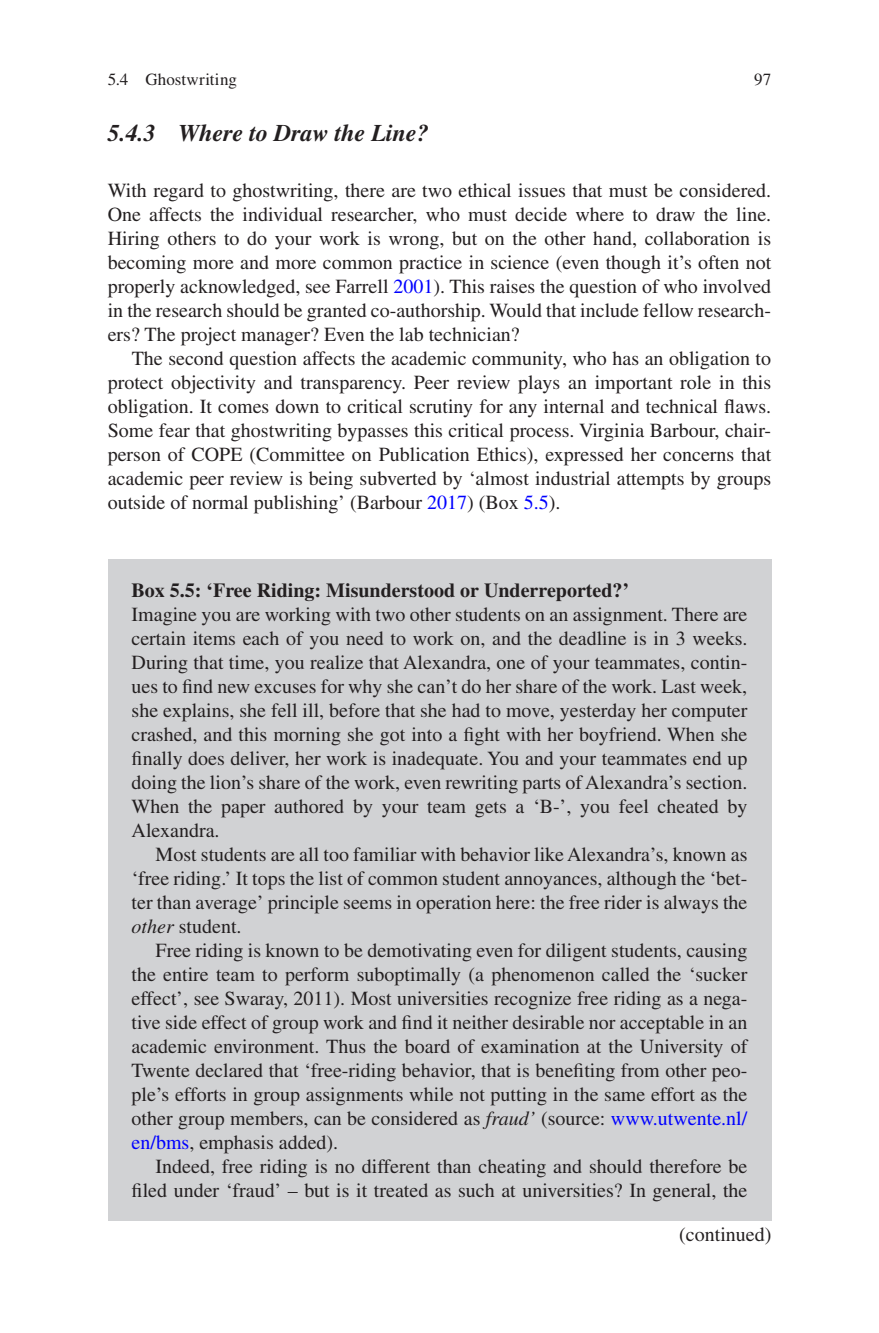
<style>
.page{position:relative;width:879px;height:1333px;background:#fff}
.page>*{position:absolute;margin:0;border:0;box-sizing:border-box;transform-origin:0 0}
._2_hd{font:italic 700 24px "Times LT Std";color:#231f20}
.Text{font:20px/24px "Times LT Std";color:#231f20;text-align:justify}
.Text_flush{font:20px/24px "Times LT Std";color:#231f20;text-align:justify}
.B_1hd_Overview{font:700 20px "Times LT Std";color:#231f20}
.t1{font:17px "Times LT Std";letter-spacing:.01em;color:#231f20}
.s1{color:#00f}
.s2{font-style:italic}
</style>
<div class="page">
<div style="left:108px;top:559px;width:663px;height:661px;background:#d1d2d4"></div>
<p class="t1" style="left:108px;top:70px;width:131px">5.4 Ghostwriting</p>
<h3 class="_2_hd" style="left:108px;top:119px;width:323px">5.4.3 Where to Draw the Line?</h3>
<p class="t1" style="left:754px;top:70px;width:19px">97</p>
<p class="Text_flush" style="left:108px;top:178px;width:665px">With regard to ghostwriting, there are two ethical issues that must be considered.<br>One affects the individual researcher, who must decide where to draw the line.<br>Hiring others to do your work is wrong, but on the other hand, collaboration is becoming more and more common practice in science (even though it’s often not properly acknowledged, see Farrell <span class="s1">2001</span>). This raises the question of who involved in the research should be granted co-authorship. Would that include fellow research&shy;ers? The project manager? Even the lab technician?</p>
<p class="Text" style="left:108px;top:346px;width:665px;text-indent:24px">The second question affects the academic community, who has an obligation to protect objectivity and transparency. Peer review plays an important role in this obligation. It comes down to critical scrutiny for any internal and technical flaws.<br>Some fear that ghostwriting bypasses this critical process. Virginia Barbour, chair&shy;person of COPE (Committee on Publication Ethics), expressed her concerns that academic peer review is being subverted by ‘almost industrial attempts by groups outside of normal publishing’ (Barbour <span class="s1">2017</span>) (Box <span class="s1">5.5</span>).</p>
<p class="B_1hd_Overview" style="left:132px;top:578px;width:499px">Box 5.5: ‘Free Riding: Misunderstood or Underreported?’</p>
<p class="Text_flush" style="left:132px;top:602px;width:617px">Imagine you are working with two other students on an assignment. There are certain items each of you need to work on, and the deadline is in 3 weeks.<br>During that time, you realize that Alexandra, one of your teammates, contin&shy;ues to find new excuses for why she can’t do her share of the work. Last week, she explains, she fell ill, before that she had to move, yesterday her computer crashed, and this morning she got into a fight with her boyfriend. When she finally does deliver, her work is inadequate. You and your teammates end up doing the lion’s share of the work, even rewriting parts of Alexandra’s section.<br>When the paper authored by your team gets a ‘B-’, you feel cheated by Alexandra.</p>
<p class="Text" style="left:132px;top:842px;width:617px;text-indent:24px">Most students are all too familiar with behavior like Alexandra’s, known as ‘free riding.’ It tops the list of common student annoyances, although the ‘bet&shy;ter than average’ principle seems in operation here: the free rider is always the <span class="s2">other</span> student.</p>
<p class="Text" style="left:132px;top:938px;width:617px;text-indent:24px">Free riding is known to be demotivating even for diligent students, causing the entire team to perform suboptimally (a phenomenon called the ‘sucker effect’, see Swaray, 2011). Most universities recognize free riding as a nega&shy;tive side effect of group work and find it neither desirable nor acceptable in an academic environment. Thus the board of examination at the University of Twente declared that ‘free-riding behavior, that is benefiting from other peo&shy;ple’s efforts in group assignments while not putting in the same effort as the other group members, can be considered as <span class="s2">fraud’</span> (source: <span class="s1">www.utwente.nl/ en/bms</span>, emphasis added).</p>
<p class="Text" style="left:132px;top:1154px;width:617px;text-align:right">Indeed, free riding is no different than cheating and should therefore be filed under ‘fraud’ – but is it treated as such at universities? In general, the</p>
<p class="Text_flush" style="left:679px;top:1222px;width:94px">(continued)</p>
</div>
